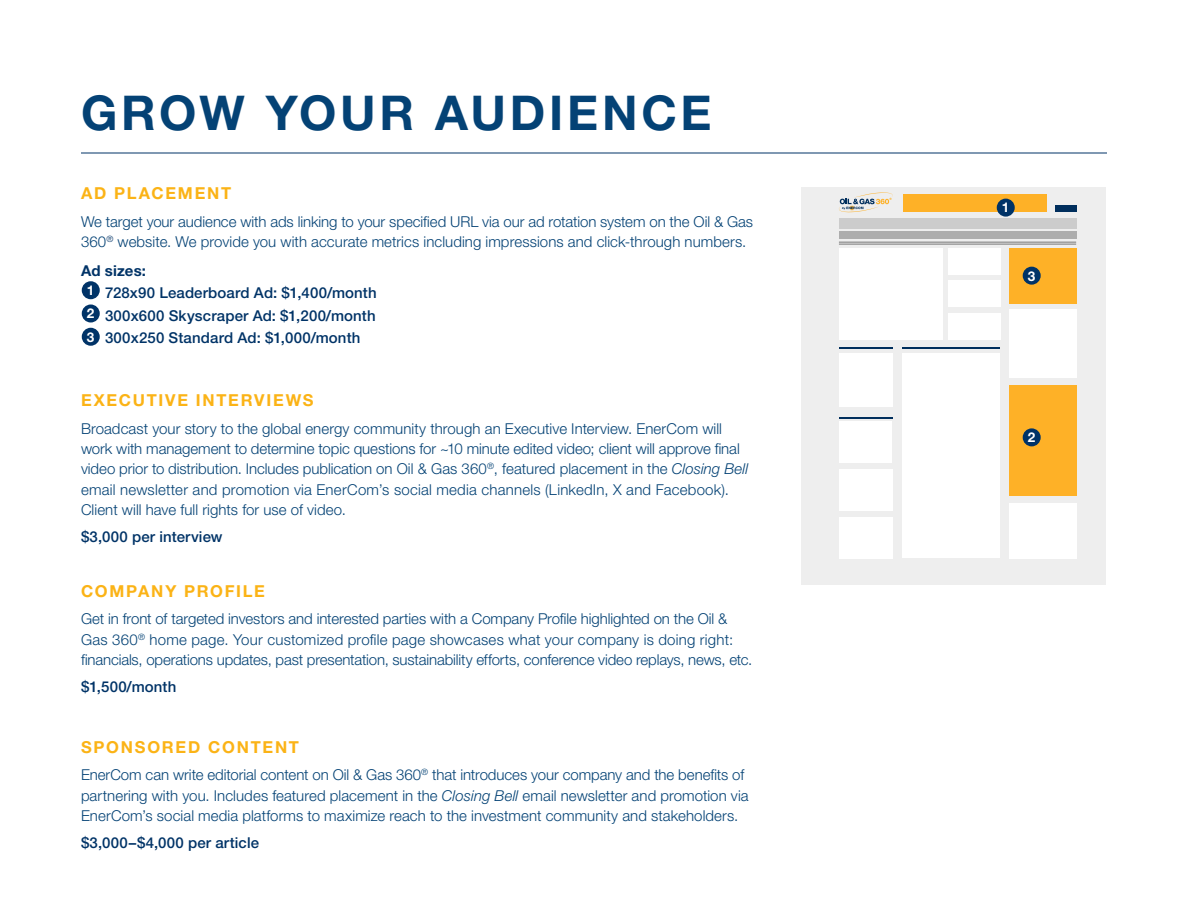
<style>
.page{position:relative;width:1188px;height:918px;background:#fff}
.page>*{position:absolute;margin:0;border:0;box-sizing:border-box;transform-origin:0 0}
.Headline_1{font:700 48px "Helvetica Neue LT Std";letter-spacing:.075em;color:#044275}
.Subhead{font:700 16.5px "Helvetica Neue LT Std";letter-spacing:.105em;color:#fbb316}
.Body_copy{font:300 15px/20.2px "Helvetica Neue LT Std";color:#044275}
.Price{font:500 15px "Helvetica Neue LT Std";letter-spacing:.01em;color:#003367}
.Price-2{font:700 15px "Helvetica Neue LT Std";letter-spacing:.01em;color:#003367}
.t1{font:700 13.5px "Helvetica Neue LT Std";color:#fff}
.s1{font-style:italic}
</style>
<div class="page">
<hr style="left:81px;top:153px;width:1026px;height:1px;background:#003367">
<div style="left:801px;top:187px;width:304px;height:398px;background:#eee"></div>
<svg style="left:839px;top:192px;width:54px;height:20px"></svg>
<div style="left:839px;top:219px;width:237px;height:10px;background:#ccc"></div>
<div style="left:839px;top:231px;width:237px;height:8px;background:#adadad"></div>
<div style="left:839px;top:248px;width:103px;height:92px;background:#fff"></div>
<div style="left:948px;top:248px;width:52px;height:27px;background:#fff"></div>
<div style="left:948px;top:280px;width:52px;height:27px;background:#fff"></div>
<div style="left:948px;top:313px;width:52px;height:26px;background:#fff"></div>
<div style="left:839px;top:353px;width:53px;height:54px;background:#fff"></div>
<div style="left:903px;top:353px;width:97px;height:205px;background:#fff"></div>
<div style="left:903px;top:195px;width:144px;height:17px;background:#feb127"></div>
<div style="left:1009px;top:248px;width:67px;height:56px;background:#feb127"></div>
<div style="left:1009px;top:503px;width:67px;height:55px;background:#fff"></div>
<div style="left:1009px;top:309px;width:67px;height:69px;background:#fff"></div>
<div style="left:1009px;top:385px;width:67px;height:111px;background:#feb127"></div>
<div style="left:1055px;top:205px;width:21px;height:7px;background:#002e5c"></div>
<hr style="left:839px;top:242px;width:237px;height:1px;background:#777">
<hr style="left:839px;top:244px;width:237px;height:1px;background:#777">
<hr style="left:903px;top:347px;width:97px;height:2px;background:#002e5c">
<hr style="left:839px;top:347px;width:53px;height:2px;background:#002e5c">
<div style="left:840px;top:422px;width:52px;height:41px;background:#fff"></div>
<div style="left:839px;top:469px;width:53px;height:42px;background:#fff"></div>
<div style="left:839px;top:517px;width:53px;height:41px;background:#fff"></div>
<hr style="left:839px;top:417px;width:53px;height:2px;background:#002e5c">
<div style="left:997px;top:199px;width:18px;height:18px;background:#003367;border-radius:50%"></div>
<div style="left:82px;top:281px;width:18px;height:18px;background:#003367;border-radius:50%"></div>
<div style="left:82px;top:304px;width:18px;height:18px;background:#003367;border-radius:50%"></div>
<div style="left:82px;top:328px;width:18px;height:18px;background:#003367;border-radius:50%"></div>
<div style="left:1023px;top:428px;width:18px;height:18px;background:#003367;border-radius:50%"></div>
<div style="left:1023px;top:267px;width:18px;height:18px;background:#003367;border-radius:50%"></div>
<p class="Headline_1" style="left:81px;top:83px;width:632px">GROW YOUR AUDIENCE</p>
<p class="Subhead" style="left:81px;top:183px;width:152px">AD PLACEMENT</p>
<p class="Body_copy" style="left:81px;top:211px;width:674px">We target your audience with ads linking to your specified URL via our ad rotation system on the Oil &amp; Gas<br>360<sup>®</sup> website. We provide you with accurate metrics including impressions and click-through numbers.</p>
<p class="Price-2" style="left:81px;top:261px;width:67px">Ad sizes:</p>
<p class="Price" style="left:105px;top:284px;width:273px">728x90 Leaderboard Ad: $1,400/month</p>
<p class="Price" style="left:105px;top:307px;width:272px">300x600 Skyscraper Ad: $1,200/month</p>
<p class="Price" style="left:105px;top:329px;width:257px">300x250 Standard Ad: $1,000/month</p>
<p class="t1" style="left:87px;top:282px;width:9px">1</p>
<p class="t1" style="left:87px;top:305px;width:9px">2</p>
<p class="t1" style="left:87px;top:328px;width:9px">3</p>
<p class="Subhead" style="left:81px;top:390px;width:234px">EXECUTIVE INTERVIEWS</p>
<p class="Body_copy" style="left:81px;top:418px;width:669px">Broadcast your story to the global energy community through an Executive Interview. EnerCom will work with management to determine topic questions for ~10 minute edited video; client will approve final video prior to distribution. Includes publication on Oil &amp; Gas 360<sup>®</sup>, featured placement in the <span class="s1">Closing Bell </span>email newsletter and promotion via EnerCom’s social media channels (LinkedIn, X and Facebook).<br>Client will have full rights for use of video.</p>
<p class="Price" style="left:81px;top:528px;width:143px">$3,000 per interview</p>
<p class="Subhead" style="left:81px;top:581px;width:186px">COMPANY PROFILE</p>
<p class="Body_copy" style="left:81px;top:609px;width:673px">Get in front of targeted investors and interested parties with a Company Profile highlighted on the Oil &amp;<br>Gas 360<sup>®</sup> home page. Your customized profile page showcases what your company is doing right: financials, operations updates, past presentation, sustainability efforts, conference video replays, news, etc.</p>
<p class="Price" style="left:81px;top:678px;width:97px">$1,500/month</p>
<p class="Subhead" style="left:81px;top:737px;width:219px">SPONSORED CONTENT</p>
<p class="Body_copy" style="left:81px;top:765px;width:669px">EnerCom can write editorial content on Oil &amp; Gas 360<sup>®</sup> that introduces your company and the benefits of partnering with you. Includes featured placement in the <span class="s1">Closing Bell</span> email newsletter and promotion via<br>EnerCom’s social media platforms to maximize reach to the investment community and stakeholders.</p>
<p class="Price" style="left:81px;top:834px;width:180px">$3,000–$4,000 per article</p>
<p class="t1" style="left:1002px;top:199px;width:9px">1</p>
<p class="t1" style="left:1028px;top:267px;width:9px">3</p>
<p class="t1" style="left:1028px;top:429px;width:9px">2</p>
</div>
